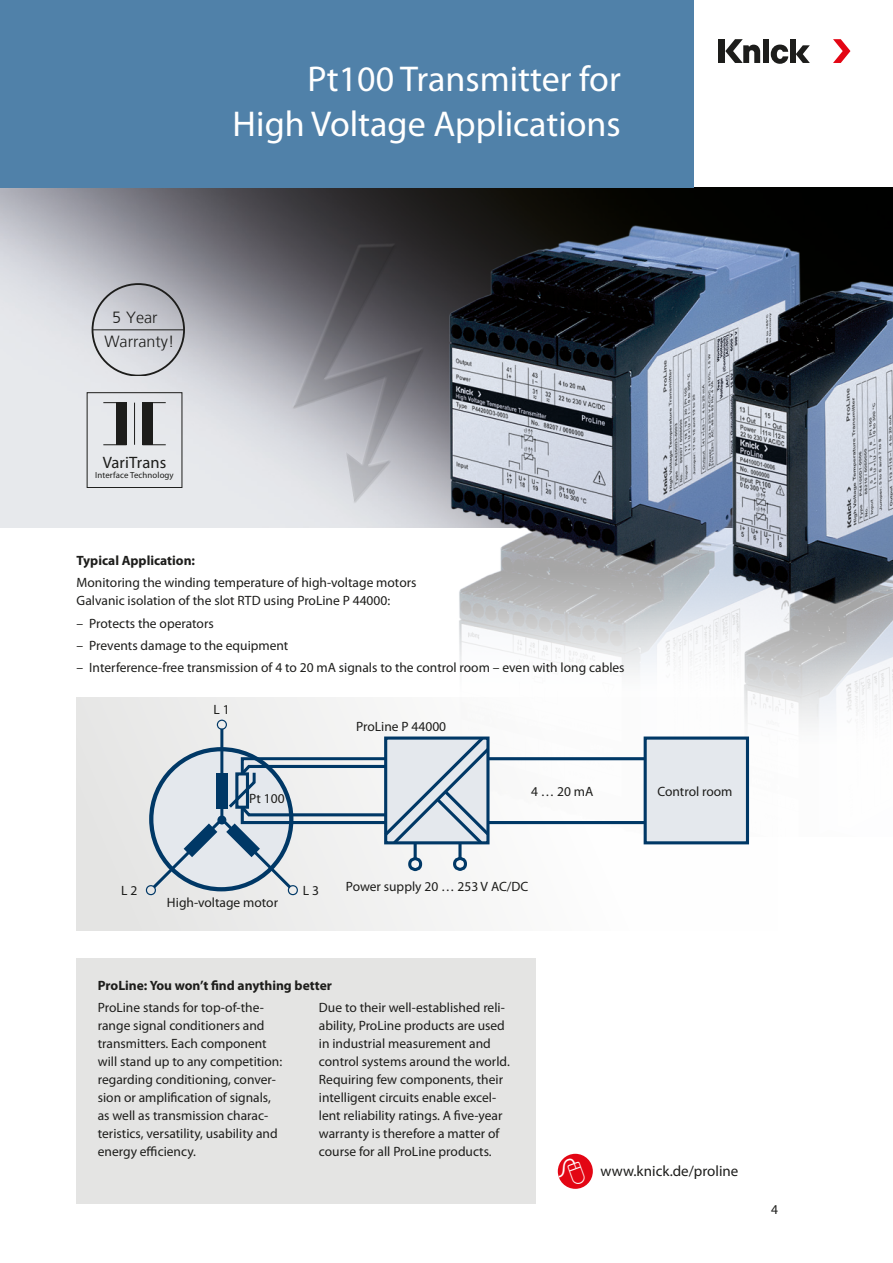
<style>
.page{position:relative;width:893px;height:1263px;background:#fff}
.page>*{position:absolute;margin:0;border:0;box-sizing:border-box;transform-origin:0 0}
.Headline_innen_D{font:36px/45px "Myriad Pro";color:#fff;text-align:right}
.t1{font:16.5px "Myriad Pro";letter-spacing:.01em;color:#1d1d1b}
.t2{font:300 16.2px/24.2px "Frutiger LT Com";color:#1d1d1b;text-align:center}
.Verdana_18p_22p_fett{font:15px "Myriad Pro";color:#1d1d1b}
.Text_D{font:13.5px/18px "Myriad Pro";color:#1d1d1b}
.Beschriftungen_MZ_D{font:13.5px "Myriad Pro";color:#1d1d1b}
.Zwischenüberschrift{font:700 13.5px "Myriad Pro";color:#1d1d1b}
.t3{font:8.85px "Myriad Pro";letter-spacing:.01em;color:#1d1d1b}
</style>
<div class="page">
<div style="left:719px;top:39px;width:6px;height:24px;background:#1d1d1b"></div>
<div style="left:790px;top:39px;width:6px;height:24px;background:#1d1d1b"></div>
<svg style="left:796px;top:45px;width:14px;height:18px"></svg>
<svg style="left:833px;top:39px;width:17px;height:24px"></svg>
<svg style="left:725px;top:39px;width:63px;height:25px"></svg>
<img style="left:0;top:187px;width:893px;height:340px">
<div style="left:292px;top:244px;width:132px;height:260px;background:#1d1d1b;opacity:.75"></div>
<img style="left:439px;top:199px;width:454px;height:528px">
<div style="left:77px;top:697px;width:701px;height:234px;background:linear-gradient(to right,#e6e6e5,#fff)"></div>
<hr style="left:488px;top:757px;width:157px;height:3px;background:#003866">
<hr style="left:488px;top:821px;width:157px;height:3px;background:#003866">
<div style="left:645px;top:738px;width:102px;height:105px;background:#e4e8ed"></div>
<div style="left:644px;top:736px;width:105px;height:108px;border:3px solid #003866"></div>
<svg style="left:146px;top:720px;width:346px;height:175px"></svg>
<div style="left:87px;top:392px;width:95px;height:96px;border:1px solid #1d1d1b"></div>
<hr style="left:134px;top:403px;width:1px;height:42px;background:#1d1d1b">
<div style="left:116px;top:403px;width:11px;height:42px;background:#1d1d1b"></div>
<div style="left:142px;top:403px;width:11px;height:42px;background:#1d1d1b"></div>
<svg style="left:103px;top:444px;width:13px;height:1px"></svg>
<svg style="left:103px;top:402px;width:24px;height:1px"></svg>
<svg style="left:142px;top:402px;width:24px;height:1px"></svg>
<svg style="left:153px;top:444px;width:13px;height:1px"></svg>
<div style="left:92px;top:283px;width:93px;height:93px;border:2px solid #1d1d1b;border-radius:50%"></div>
<hr style="left:93px;top:329px;width:91px;height:1px;background:#1d1d1b">
<div style="left:0;top:0;width:693px;height:187px;background:#5081a9"></div>
<div style="left:77px;top:958px;width:459px;height:245px;background:#e4e4e3"></div>
<div style="left:558px;top:1154px;width:35px;height:35px;background:#e30614;border-radius:50%"></div>
<svg style="left:557px;top:1154px;width:30px;height:35px"></svg>
<p class="Headline_innen_D" style="left:232px;top:56px;width:390px">Pt100 Transmitter for<br>High Voltage Applications</p>
<p class="t2" style="left:104px;top:305px;width:71px">5 Year<br>Warranty!</p>
<p class="t1" style="left:103px;top:452px;width:65px">VariTrans</p>
<p class="t3" style="left:95px;top:470px;width:80px">Interface Technology</p>
<p class="Zwischenüberschrift" style="left:77px;top:552px;width:120px">Typical Application:</p>
<p class="Text_D" style="left:77px;top:574px;width:341px">Monitoring the winding temperature of high-voltage motors<br>Galvanic isolation of the slot RTD using ProLine P 44000:</p>
<p class="Text_D" style="left:77px;top:614px;width:139px">– Protects the operators</p>
<p class="Text_D" style="left:77px;top:636px;width:213px">– Prevents damage to the equipment</p>
<p class="Text_D" style="left:77px;top:658px;width:550px">– Interference-free transmission of 4 to 20 mA signals to the control room – even with long cables</p>
<p class="Beschriftungen_MZ_D" style="left:213px;top:701px;width:18px">L 1</p>
<p class="Beschriftungen_MZ_D" style="left:249px;top:790px;width:37px">Pt 100</p>
<p class="Beschriftungen_MZ_D" style="left:356px;top:718px;width:91px">ProLine P 44000</p>
<p class="Beschriftungen_MZ_D" style="left:531px;top:784px;width:64px">4 … 20 mA</p>
<p class="Beschriftungen_MZ_D" style="left:121px;top:882px;width:18px">L 2</p>
<p class="Beschriftungen_MZ_D" style="left:303px;top:882px;width:18px">L 3</p>
<p class="Beschriftungen_MZ_D" style="left:167px;top:894px;width:113px">High-voltage motor</p>
<p class="Beschriftungen_MZ_D" style="left:346px;top:878px;width:184px">Power supply 20 … 253 V AC/DC</p>
<p class="Zwischenüberschrift" style="left:98px;top:976px;width:236px">ProLine: You won’t find anything better</p>
<p class="Text_D" style="left:98px;top:998px;width:186px">ProLine stands for top-of-the&shy;range signal conditioners and transmitters. Each component will stand up to any competition: regarding conditioning, conver&shy;sion or amplification of signals, as well as transmission charac&shy;teristics, versatility, usability and energy efficiency.</p>
<p class="Text_D" style="left:319px;top:998px;width:192px">Due to their well-established reli&shy;ability, ProLine products are used in industrial measurement and control systems around the world.<br>Requiring few components, their intelligent circuits enable excel&shy;lent reliability ratings. A five-year warranty is therefore a matter of course for all ProLine products.</p>
<p class="Beschriftungen_MZ_D" style="left:657px;top:783px;width:77px">Control room</p>
<p class="Verdana_18p_22p_fett" style="left:601px;top:1162px;width:139px">www.knick.de/proline</p>
<p class="Text_D" style="left:771px;top:1200px;width:8px">4</p>
</div>
